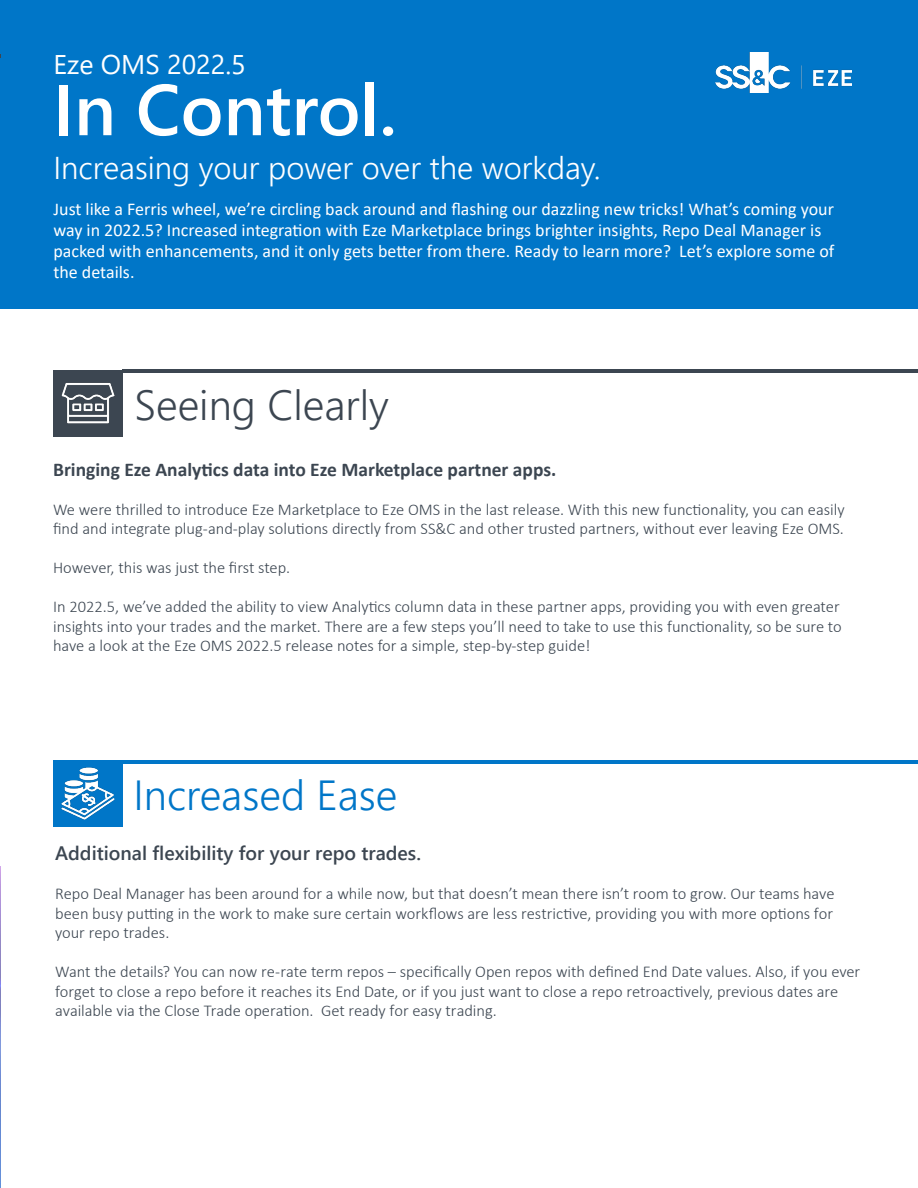
<style>
.page{position:relative;width:918px;height:1188px;background:#fff}
.page>*{position:absolute;margin:0;border:0;box-sizing:border-box;transform-origin:0 0}
.t1{font:600 72px "Segoe UI";color:#fff}
.t2{font:300 42px "Segoe UI";color:#3c4651}
.t3{font:300 42px "Segoe UI";color:#0076c8}
.t4{font:300 31.5px "Segoe UI";color:#fff}
.t5{font:27px "Segoe UI";color:#fff}
.t6{font:700 19.5px "Calibri";color:#3c4651}
.t7{font:600 19.5px "Segoe UI";color:#3c4651}
.t8{font:18px/21px "Calibri";color:#fff}
.t9{font:300 16.5px/19.5px "Calibri";color:#3c4651}
</style>
<div class="page">
<img style="left:0;top:866px;width:1px;height:321px">
<div style="left:0;top:0;width:918px;height:309px;background:#0076c8"></div>
<div style="left:53px;top:370px;width:70px;height:67px;background:#3c4651"></div>
<img style="left:715px;top:53px;width:136px;height:40px">
<hr style="left:123px;top:370px;width:795px;height:3px;background:#3c4651">
<img style="left:61px;top:383px;width:54px;height:41px">
<div style="left:53px;top:760px;width:70px;height:67px;background:#0076c8"></div>
<hr style="left:123px;top:760px;width:795px;height:4px;background:#0076c8">
<img style="left:61px;top:767px;width:54px;height:53px">
<p class="t5" style="left:53px;top:39px;width:194px">Eze OMS 2022.5</p>
<p class="t1" style="left:53px;top:42px;width:345px">In Control.</p>
<p class="t4" style="left:53px;top:139px;width:549px">Increasing your power over the workday.</p>
<p class="t8" style="left:53px;top:199px;width:782px">Just like a Ferris wheel, we’re circling back around and flashing our dazzling new tricks! What’s coming your way in 2022.5? Increased integration with Eze Marketplace brings brighter insights, Repo Deal Manager is packed with enhancements, and it only gets better from there. Ready to learn more? Let’s explore some of the details.</p>
<p class="t2" style="left:135px;top:365px;width:256px">Seeing Clearly</p>
<p class="t6" style="left:53px;top:456px;width:505px">Bringing Eze Analytics data into Eze Marketplace partner apps.</p>
<p class="t9" style="left:53px;top:500px;width:793px">We were thrilled to introduce Eze Marketplace to Eze OMS in the last release. With this new functionality, you can easily find and integrate plug-and-play solutions directly from SS&amp;C and other trusted partners, without ever leaving Eze OMS.</p>
<p class="t9" style="left:53px;top:558px;width:239px">However, this was just the first step.</p>
<p class="t9" style="left:53px;top:597px;width:790px">In 2022.5, we’ve added the ability to view Analytics column data in these partner apps, providing you with even greater insights into your trades and the market. There are a few steps you’ll need to take to use this functionality, so be sure to have a look at the Eze OMS 2022.5 release notes for a simple, step-by-step guide!</p>
<p class="t3" style="left:134px;top:756px;width:265px">Increased Ease</p>
<p class="t7" style="left:55px;top:835px;width:367px">Additional flexibility for your repo trades.</p>
<p class="t9" style="left:55px;top:884px;width:781px;text-align:justify">Repo Deal Manager has been around for a while now, but that doesn’t mean there isn’t room to grow. Our teams have been busy putting in the work to make sure certain workflows are less restrictive, providing you with more options for your repo trades.</p>
<p class="t9" style="left:55px;top:962px;width:807px">Want the details? You can now re-rate term repos – specifically Open repos with defined End Date values. Also, if you ever forget to close a repo before it reaches its End Date, or if you just want to close a repo retroactively, previous dates are available via the Close Trade operation. Get ready for easy trading.</p>
</div>
